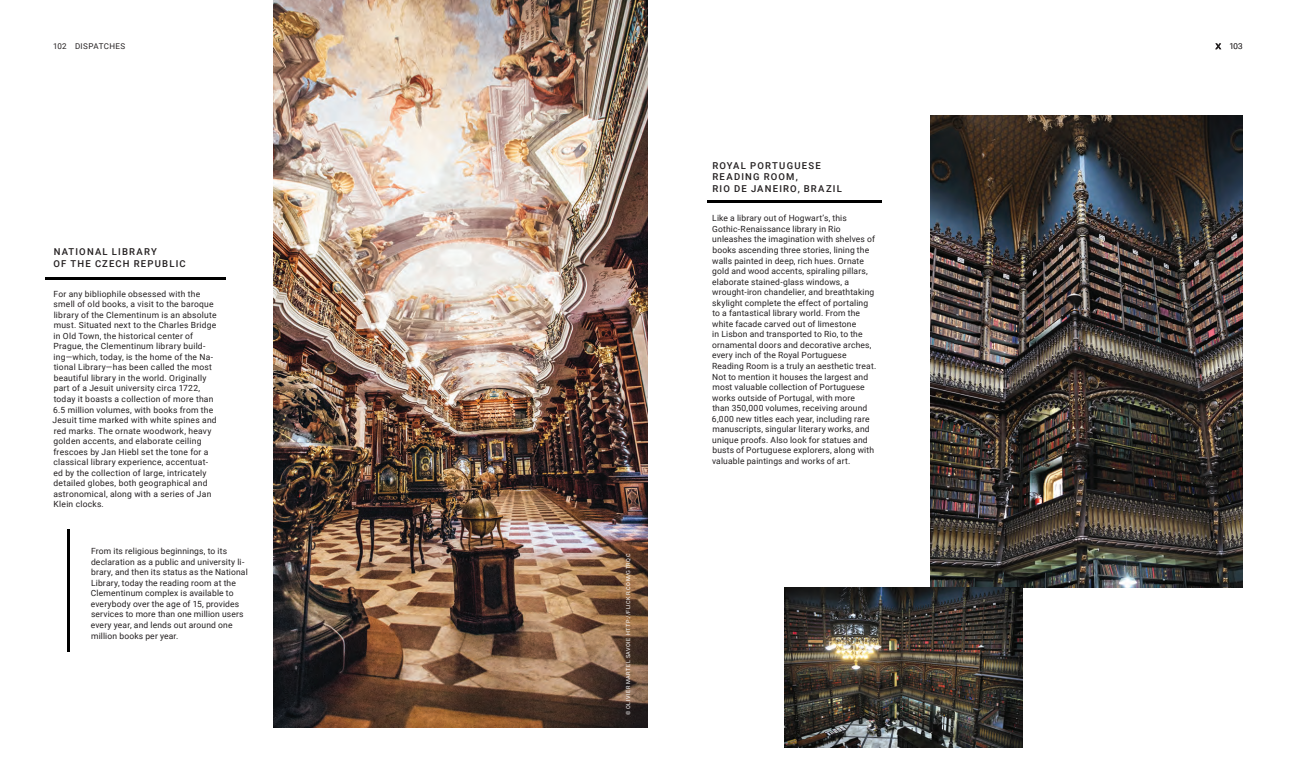
<style>
.page{position:relative;width:1296px;height:783px;background:#fff}
.page>*{position:absolute;margin:0;border:0;box-sizing:border-box;transform-origin:0 0}
.X_Body_TXT{font:500 9.5px "Roboto";letter-spacing:.125em;color:#231f20}
.X_sidebar_copy{font:8.5px/10.5px "Roboto";letter-spacing:.02em;color:#231f20}
.t1{font:8px "Roboto";letter-spacing:.05em;color:#231f20}
.t2{font:300 8px "Roboto";color:#231f20}
.AX_Photo_Credit{font:5.5px "Roboto";letter-spacing:.095em;color:#fff}
</style>
<div class="page">
<img style="left:274px;top:0;width:374px;height:727px">
<hr style="left:45px;top:277px;width:181px;height:2px;background:#000">
<hr style="left:68px;top:529px;width:2px;height:123px;background:#000">
<hr style="left:707px;top:201px;width:175px;height:2px;background:#000">
<img style="left:931px;top:115px;width:312px;height:473px">
<img style="left:784px;top:588px;width:238px;height:160px">
<svg style="left:1215px;top:43px;width:6px;height:6px"></svg>
<p class="t1" style="left:53px;top:41px;width:74px">102 DISPATCHES</p>
<p class="t2" style="left:1229px;top:41px;width:15px">103</p>
<p class="X_Body_TXT" style="left:54px;top:245px;width:105px">NATIONAL LIBRARY</p>
<p class="X_Body_TXT" style="left:54px;top:257px;width:134px">OF THE CZECH REPUBLIC</p>
<p class="X_sidebar_copy" style="left:53px;top:288px;width:166px">For any bibliophile obsessed with the smell of old books, a visit to the baroque library of the Clementinum is an absolute must. Situated next to the Charles Bridge in Old Town, the historical center of Prague, the Clementinum library build&shy;ing—which, today, is the home of the Na&shy;tional Library—has been called the most beautiful library in the world. Originally part of a Jesuit university circa 1722, today it boasts a collection of more than 6.5 million volumes, with books from the Jesuit time marked with white spines and red marks. The ornate woodwork, heavy golden accents, and elaborate ceiling frescoes by Jan Hiebl set the tone for a classical library experience, accentuat&shy;ed by the collection of large, intricately detailed globes, both geographical and astronomical, along with a series of Jan Klein clocks.</p>
<p class="X_sidebar_copy" style="left:91px;top:546px;width:158px">From its religious beginnings, to its declaration as a public and university li&shy;brary, and then its status as the National Library, today the reading room at the Clementinum complex is available to everybody over the age of 15, provides services to more than one million users every year, and lends out around one million books per year.</p>
<p class="AX_Photo_Credit" style="left:624px;top:715px;width:163px;rotate:-90deg">© OLIVIER MARTEL SAVOIE HTTP://FLICKR.COM/GTRQC</p>
<p class="X_Body_TXT" style="left:712px;top:159px;width:110px">ROYAL PORTUGUESE</p>
<p class="X_Body_TXT" style="left:712px;top:170px;width:87px">READING ROOM,</p>
<p class="X_Body_TXT" style="left:712px;top:182px;width:131px">RIO DE JANEIRO, BRAZIL</p>
<p class="X_sidebar_copy" style="left:712px;top:213px;width:166px">Like a library out of Hogwart’s, this Gothic-Renaissance library in Rio unleashes the imagination with shelves of books ascending three stories, lining the walls painted in deep, rich hues. Ornate gold and wood accents, spiraling pillars, elaborate stained-glass windows, a wrought-iron chandelier, and breathtaking skylight complete the effect of portaling to a fantastical library world. From the white facade carved out of limestone<br>in Lisbon and transported to Rio, to the ornamental doors and decorative arches, every inch of the Royal Portuguese Reading Room is a truly an aesthetic treat.<br>Not to mention it houses the largest and most valuable collection of Portuguese works outside of Portugal, with more<br>than 350,000 volumes, receiving around 6,000 new titles each year, including rare manuscripts, singular literary works, and unique proofs. Also look for statues and busts of Portuguese explorers, along with valuable paintings and works of art.</p>
</div>
